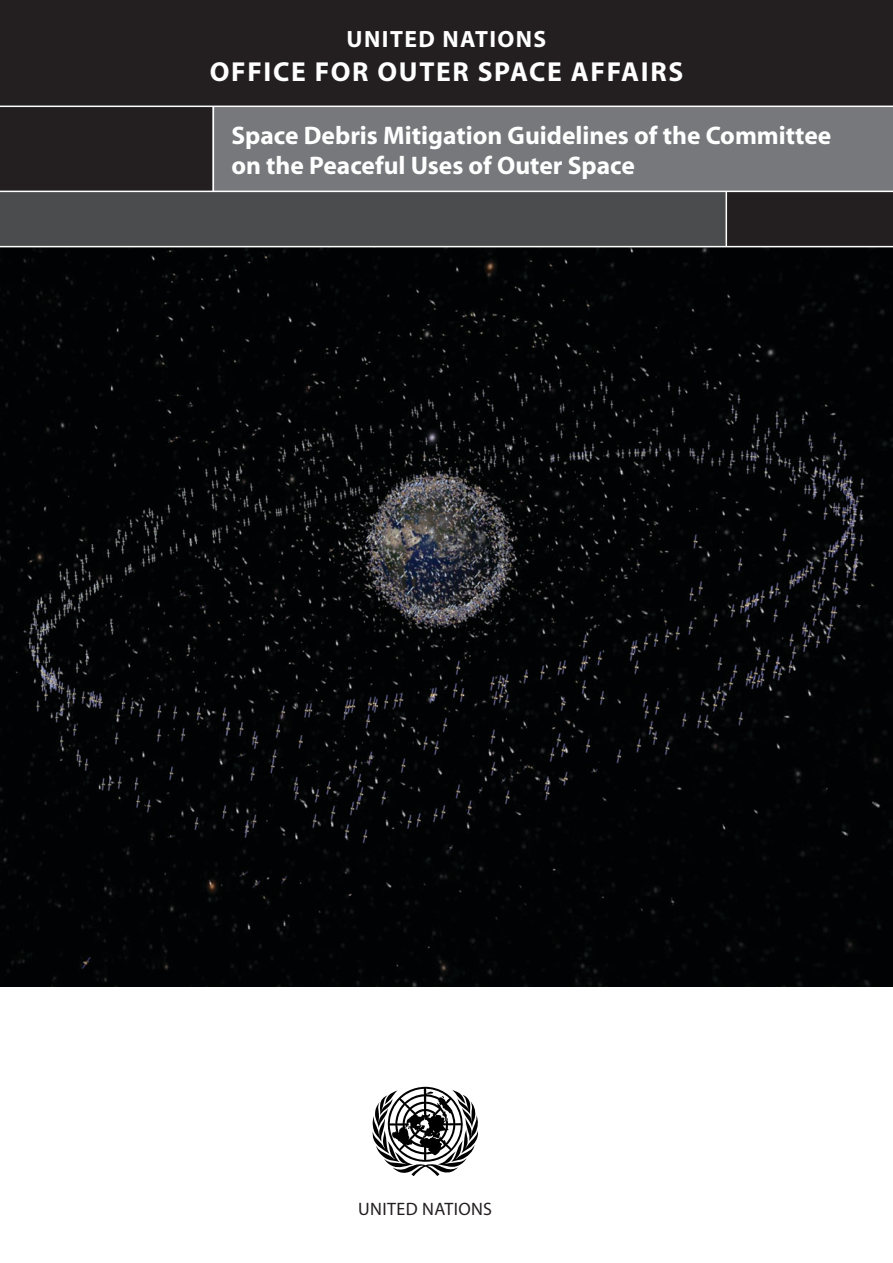
<style>
.page{position:relative;width:893px;height:1263px;background:#fff}
.page>*{position:absolute;margin:0;border:0;box-sizing:border-box;transform-origin:0 0}
.t1{font:700 27.6px "Myriad";letter-spacing:.06em;color:#fff}
.t2{font:700 25.5px/30.6px "Myriad";color:#fff}
.t3{font:700 23.7px "Myriad";letter-spacing:.06em;color:#fff}
.t4{font:18px "Myriad";letter-spacing:.02em;color:#231f20}
</style>
<div class="page">
<div style="left:0;top:0;width:893px;height:247px;background:#231f20"></div>
<img style="left:0;top:247px;width:893px;height:739px">
<div style="left:213px;top:106px;width:680px;height:85px;background:#76787b"></div>
<div style="left:0;top:191px;width:725px;height:56px;background:#4b4c4d"></div>
<hr style="left:0;top:106px;width:893px;height:1px;background:#fff">
<hr style="left:0;top:191px;width:893px;height:1px;background:#fff">
<hr style="left:0;top:246px;width:893px;height:1px;background:#fff">
<hr style="left:213px;top:106px;width:1px;height:85px;background:#fff">
<hr style="left:725px;top:191px;width:2px;height:56px;background:#fff">
<svg style="left:372px;top:1087px;width:106px;height:89px"></svg>
<p class="t3" style="left:347px;top:27px;width:201px">UNITED NATIONS</p>
<p class="t1" style="left:210px;top:57px;width:475px">OFFICE FOR OUTER SPACE AFFAIRS</p>
<p class="t2" style="left:231px;top:121px;width:601px">Space Debris Mitigation Guidelines of the Committee on the Peaceful Uses of Outer Space</p>
<p class="t4" style="left:358px;top:1200px;width:135px">UNITED NATIONS</p>
</div>
